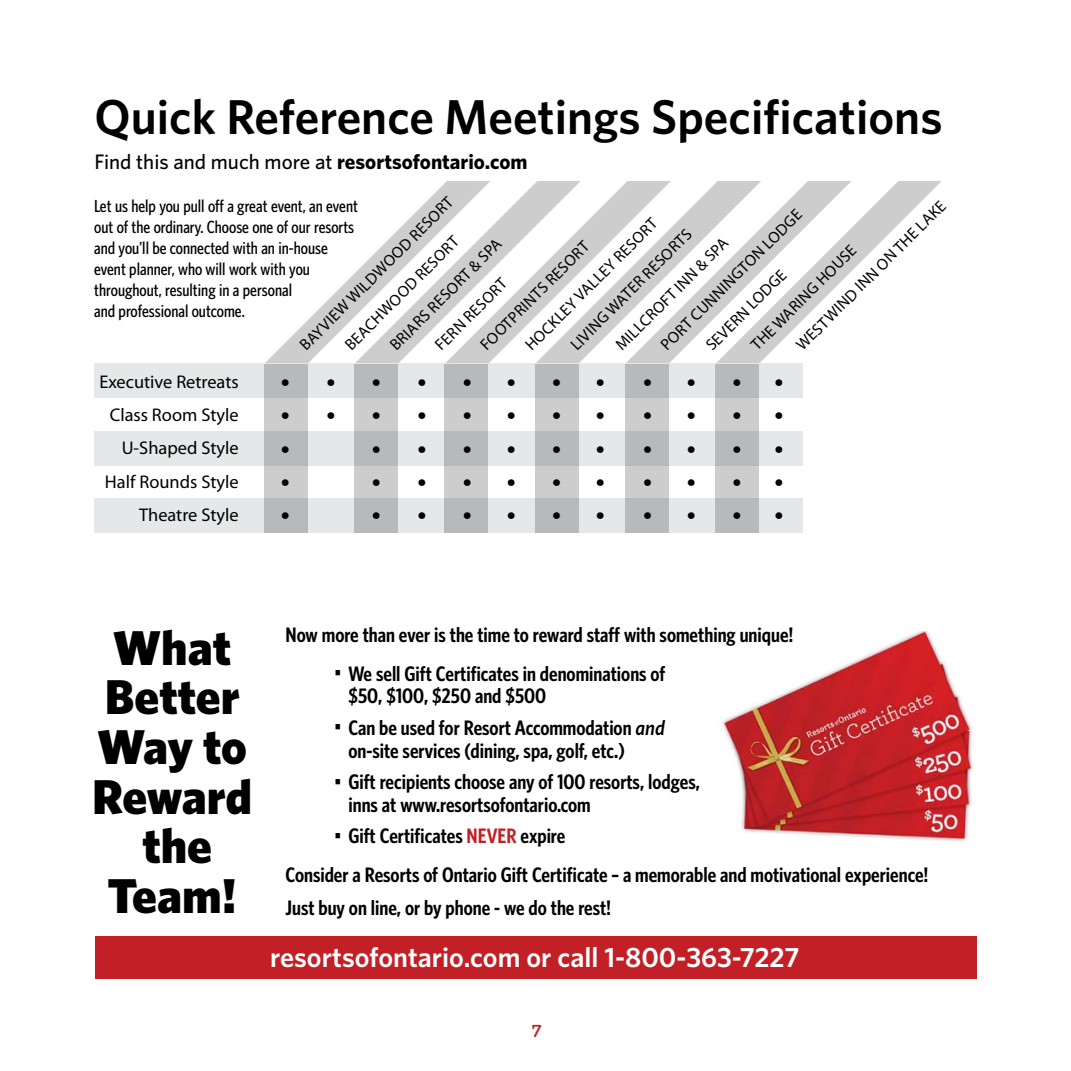
<style>
.page{position:relative;width:1071px;height:1071px;background:#fff}
.page>*{position:absolute;margin:0;border:0;box-sizing:border-box;transform-origin:0 0}
.Main_Body_Copy{font:600 49px "Whitney HTF";color:#000}
.t1{font:900 49px/49.7px "Whitney HTF";color:#000;text-align:center}
.t2{font:32.02px "Myriad Pro";color:#000}
.t3{font:600 28px "Whitney HTF";color:#fff}
.t4{font:600 condensed 21px "Whitney HTF";color:#000}
.Main_Body_Copy-2{font:500 21px "Whitney HTF";color:#000}
.t5{font:700 19.25px "Archer";color:#c22026}
.t6{font:18.38px "Myriad Pro";color:#000}
.Main_Body_Copy-3{font:500 condensed 17.5px "Whitney HTF";color:#000}
.t7{font:16.1px "Myriad Pro";color:#000}
.s1{font-weight:700}
.s2{font-size:35px}
.s3{font-style:italic;font-stretch:normal}
.s4{color:#c22026}
</style>
<div class="page">
<img style="left:721px;top:631px;width:253px;height:211px">
<div style="left:94px;top:498px;width:709px;height:34px;background:#e6e7e8"></div>
<div style="left:94px;top:431px;width:709px;height:34px;background:#e6e7e8"></div>
<svg style="left:264px;top:274px;width:90px;height:90px"></svg>
<svg style="left:354px;top:183px;width:91px;height:181px"></svg>
<svg style="left:445px;top:181px;width:90px;height:183px"></svg>
<svg style="left:535px;top:181px;width:90px;height:183px"></svg>
<svg style="left:625px;top:181px;width:90px;height:183px"></svg>
<svg style="left:715px;top:181px;width:227px;height:183px"></svg>
<div style="left:94px;top:364px;width:709px;height:34px;background:#e6e7e8"></div>
<div style="left:264px;top:364px;width:44px;height:168px;background:linear-gradient(to right,#c0c1c2,#c0c1c2)"></div>
<div style="left:354px;top:364px;width:44px;height:168px;background:linear-gradient(to right,#c0c1c2,#c0c1c2)"></div>
<div style="left:445px;top:364px;width:43px;height:168px;background:linear-gradient(to right,#c0c1c2,#c0c1c2)"></div>
<div style="left:535px;top:364px;width:44px;height:168px;background:linear-gradient(to right,#c0c1c2,#c0c1c2)"></div>
<div style="left:625px;top:364px;width:44px;height:168px;background:linear-gradient(to right,#c0c1c2,#c0c1c2)"></div>
<div style="left:715px;top:364px;width:44px;height:168px;background:linear-gradient(to right,#c0c1c2,#c0c1c2)"></div>
<div style="left:95px;top:937px;width:882px;height:42px;background:#c22026"></div>
<p class="Main_Body_Copy" style="left:94px;top:87px;width:850px">Quick Reference Meetings Specifications</p>
<p class="Main_Body_Copy-2" style="left:94px;top:149px;width:434px">Find this and much more at <span class="s1">resortsofontario.com</span></p>
<p class="Main_Body_Copy-3" style="left:94px;top:196px;width:265px">Let us help you pull off a great event, an event</p>
<p class="Main_Body_Copy-3" style="left:94px;top:217px;width:262px">out of the ordinary. Choose one of our resorts</p>
<p class="Main_Body_Copy-3" style="left:94px;top:238px;width:235px">and you’ll be connected with an in-house</p>
<p class="Main_Body_Copy-3" style="left:94px;top:259px;width:217px">event planner, who will work with you</p>
<p class="Main_Body_Copy-3" style="left:94px;top:280px;width:199px">throughout, resulting in a personal</p>
<p class="Main_Body_Copy-3" style="left:94px;top:301px;width:152px">and professional outcome.</p>
<p class="t7" style="left:295px;top:341px;width:211px;rotate:-45deg">BAYVIEW WILDWOOD RESORT</p>
<p class="t7" style="left:792px;top:341px;width:206px;rotate:-45deg">WESTWIND INN ON THE LAKE</p>
<p class="t7" style="left:656px;top:341px;width:194px;rotate:-45deg">PORT CUNNINGTON LODGE</p>
<p class="t7" style="left:521px;top:341px;width:181px;rotate:-45deg">HOCKLEY VALLEY RESORT</p>
<p class="t7" style="left:566px;top:341px;width:165px;rotate:-45deg">LIVING WATER RESORTS</p>
<p class="t7" style="left:341px;top:341px;width:155px;rotate:-45deg">BEACHWOOD RESORT</p>
<p class="t7" style="left:611px;top:341px;width:153px;rotate:-45deg">MILLCROFT INN &amp; SPA</p>
<p class="t7" style="left:386px;top:341px;width:152px;rotate:-45deg">BRIARS RESORT &amp; SPA</p>
<p class="t7" style="left:476px;top:341px;width:148px;rotate:-45deg">FOOTPRINTS RESORT</p>
<p class="t7" style="left:747px;top:341px;width:143px;rotate:-45deg">THE WARING HOUSE</p>
<p class="t7" style="left:702px;top:341px;width:108px;rotate:-45deg">SEVERN LODGE</p>
<p class="t7" style="left:431px;top:341px;width:96px;rotate:-45deg">FERN RESORT</p>
<p class="t6" style="left:99px;top:370px;width:141px">Executive Retreats</p>
<p class="t6" style="left:110px;top:404px;width:131px">Class Room Style</p>
<p class="t6" style="left:122px;top:437px;width:119px">U-Shaped Style</p>
<p class="t6" style="left:105px;top:470px;width:135px">Half Rounds Style</p>
<p class="t6" style="left:139px;top:503px;width:101px">Theatre Style</p>
<p class="t2" style="left:281px;top:361px;width:504px">••••••••••••</p>
<p class="t2" style="left:281px;top:394px;width:504px">••••••••••••</p>
<p class="t2" style="left:281px;top:427px;width:11px">•</p>
<p class="t2" style="left:372px;top:427px;width:413px">••••••••••</p>
<p class="t2" style="left:281px;top:460px;width:11px">•</p>
<p class="t2" style="left:372px;top:460px;width:413px">••••••••••</p>
<p class="t2" style="left:281px;top:494px;width:11px">•</p>
<p class="t2" style="left:372px;top:494px;width:413px">••••••••••</p>
<p class="t1" style="left:113px;top:621px;width:119px">What</p>
<p class="t1" style="left:105px;top:671px;width:136px">Better</p>
<p class="t1" style="left:97px;top:721px;width:151px">Way to</p>
<p class="t1" style="left:92px;top:770px;width:162px">Reward</p>
<p class="t1" style="left:108px;top:820px;width:131px">the<br>Team!</p>
<p class="t4" style="left:285px;top:623px;width:510px">Now more than ever is the time to reward staff with something unique!</p>
<p class="t4" style="left:334px;top:661px;width:332px"><span class="s2">·</span> We sell Gift Certificates in denominations of</p>
<p class="t4" style="left:348px;top:684px;width:199px">$50, $100, $250 and $500</p>
<p class="t4" style="left:334px;top:715px;width:332px"><span class="s2">·</span> Can be used for Resort Accommodation <span class="s3">and</span></p>
<p class="t4" style="left:348px;top:738px;width:278px">on-site services (dining, spa, golf, etc.)</p>
<p class="t4" style="left:334px;top:770px;width:367px"><span class="s2">·</span> Gift recipients choose any of 100 resorts, lodges,</p>
<p class="t4" style="left:348px;top:792px;width:244px">inns at www.resortsofontario.com</p>
<p class="t4" style="left:334px;top:824px;width:232px"><span class="s2">·</span> Gift Certificates <span class="s4">NEVER</span> expire</p>
<p class="t4" style="left:285px;top:862px;width:645px">Consider a Resorts of Ontario Gift Certificate – a memorable and motivational experience!</p>
<p class="t4" style="left:285px;top:896px;width:327px">Just buy on line, or by phone - we do the rest!</p>
<p class="t3" style="left:270px;top:940px;width:531px">resortsofontario.com or call 1-800-363-7227</p>
<p class="t5" style="left:532px;top:1013px;width:12px">7</p>
</div>
